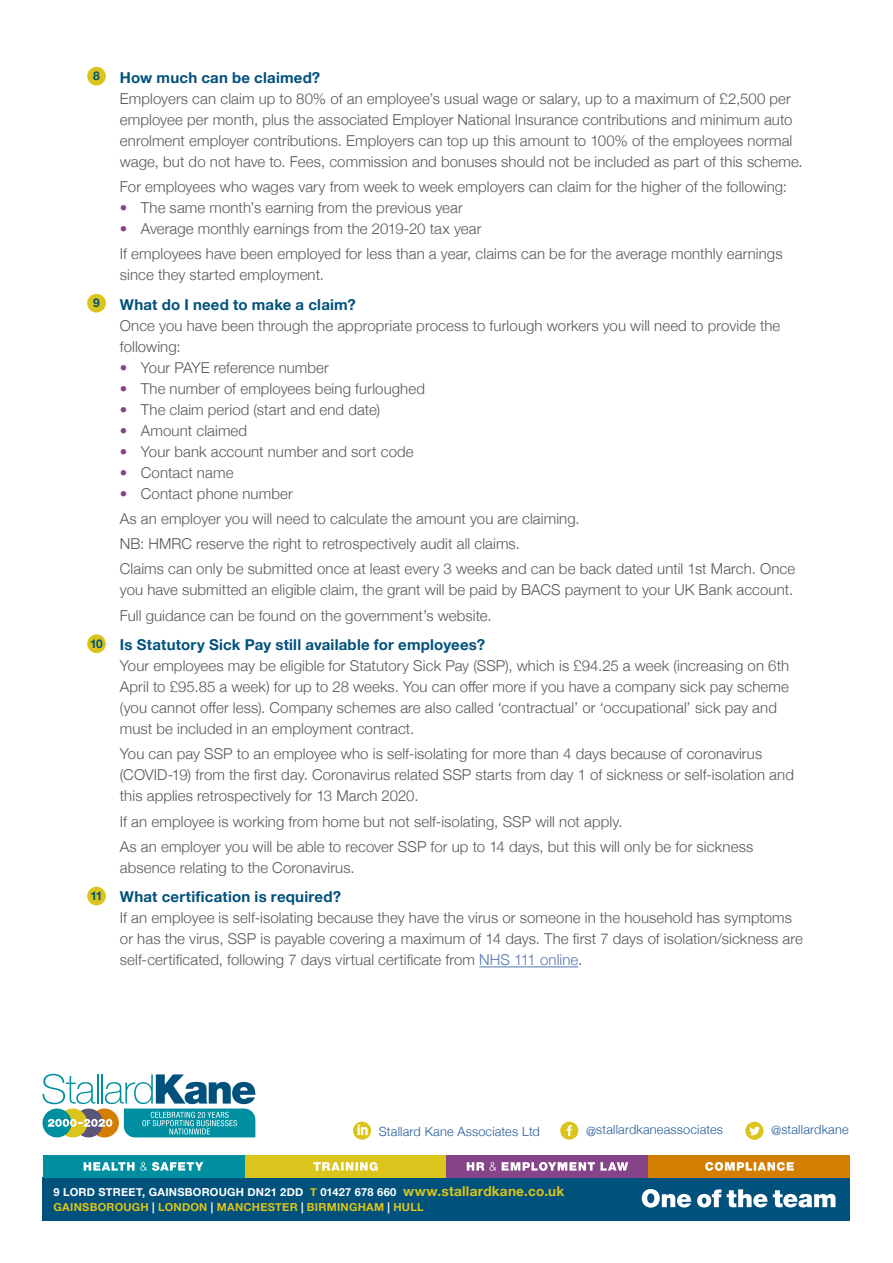
<style>
.page{position:relative;width:893px;height:1263px;background:#fff}
.page>*{position:absolute;margin:0;border:0;box-sizing:border-box;transform-origin:0 0}
.t1{font:300 15px/21px "Helvetica Neue";letter-spacing:.005em;color:#575756}
.t2{font:300 12.75px "Helvetica Neue";letter-spacing:.015em;color:#275b9b}
.t3{font:700 12px "Helvetica Neue";color:#00517c}
.t4{font:700 11.1px/15.6px "Helvetica Neue";letter-spacing:.02em;color:#fff}
.s1{font-weight:700;color:#00517c}
.s2{color:#854488}
.s3{color:#5576af}
.s4{color:#dbc41b}
.s5{font-size:13.65px;color:#dbc41b}
</style>
<div class="page">
<svg style="left:43px;top:1074px;width:212px;height:63px"></svg>
<div style="left:43px;top:1177px;width:807px;height:44px;background:#00517c"></div>
<div style="left:43px;top:1155px;width:201px;height:22px;background:#008fa0"></div>
<svg style="left:84px;top:1162px;width:119px;height:9px"></svg>
<div style="left:244px;top:1155px;width:202px;height:22px;background:#dbc41b"></div>
<svg style="left:313px;top:1162px;width:65px;height:9px"></svg>
<div style="left:446px;top:1155px;width:202px;height:22px;background:#854488"></div>
<svg style="left:467px;top:1162px;width:161px;height:9px"></svg>
<div style="left:648px;top:1155px;width:202px;height:22px;background:#d47e00"></div>
<svg style="left:705px;top:1162px;width:89px;height:9px"></svg>
<svg style="left:642px;top:1189px;width:49px;height:18px"></svg>
<svg style="left:697px;top:1189px;width:24px;height:18px"></svg>
<svg style="left:727px;top:1189px;width:40px;height:18px"></svg>
<svg style="left:773px;top:1190px;width:62px;height:17px"></svg>
<hr style="left:479px;top:966px;width:99px;height:1px;background:#5576af">
<div style="left:87px;top:67px;width:19px;height:19px;background:#dbc41b;border-radius:50%"></div>
<div style="left:87px;top:294px;width:19px;height:19px;background:#dbc41b;border-radius:50%"></div>
<div style="left:87px;top:634px;width:19px;height:19px;background:#dbc41b;border-radius:50%"></div>
<div style="left:87px;top:887px;width:19px;height:18px;background:#dbc41b;border-radius:50%"></div>
<svg style="left:353px;top:1121px;width:18px;height:19px"></svg>
<svg style="left:560px;top:1121px;width:18px;height:19px"></svg>
<svg style="left:745px;top:1122px;width:18px;height:18px"></svg>
<p class="t3" style="left:93px;top:67px;width:8px">8</p>
<p class="t1" style="left:120px;top:66px;width:684px"><span class="s1">How much can be claimed?<br></span>Employers can claim up to 80% of an employee’s usual wage or salary, up to a maximum of £2,500 per employee per month, plus the associated Employer National Insurance contributions and minimum auto enrolment employer contributions. Employers can top up this amount to 100% of the employees normal wage, but do not have to. Fees, commission and bonuses should not be included as part of this scheme.</p>
<p class="t1" style="left:120px;top:175px;width:669px">For employees who wages vary from week to week employers can claim for the higher of the following:</p>
<p class="t1" style="left:120px;top:196px;width:345px"><span class="s2">•</span> The same month’s earning from the previous year</p>
<p class="t1" style="left:120px;top:217px;width:363px"><span class="s2">•</span> Average monthly earnings from the 2019-20 tax year</p>
<p class="t1" style="left:120px;top:242px;width:664px">If employees have been employed for less than a year, claims can be for the average monthly earnings since they started employment.</p>
<p class="t3" style="left:93px;top:294px;width:8px">9</p>
<p class="t1" style="left:120px;top:293px;width:662px"><span class="s1">What do I need to make a claim?<br></span>Once you have been through the appropriate process to furlough workers you will need to provide the following:</p>
<p class="t1" style="left:120px;top:356px;width:211px"><span class="s2">•</span> Your PAYE reference number</p>
<p class="t1" style="left:120px;top:377px;width:307px"><span class="s2">•</span> The number of employees being furloughed</p>
<p class="t1" style="left:120px;top:398px;width:262px"><span class="s2">•</span> The claim period (start and end date)</p>
<p class="t1" style="left:120px;top:419px;width:129px"><span class="s2">•</span> Amount claimed</p>
<p class="t1" style="left:120px;top:440px;width:295px"><span class="s2">•</span> Your bank account number and sort code</p>
<p class="t1" style="left:120px;top:461px;width:115px"><span class="s2">•</span> Contact name</p>
<p class="t1" style="left:120px;top:482px;width:174px"><span class="s2">•</span> Contact phone number</p>
<p class="t1" style="left:120px;top:507px;width:461px">As an employer you will need to calculate the amount you are claiming.</p>
<p class="t1" style="left:120px;top:532px;width:401px">NB: HMRC reserve the right to retrospectively audit all claims.</p>
<p class="t1" style="left:120px;top:557px;width:677px">Claims can only be submitted once at least every 3 weeks and can be back dated until 1st March. Once you have submitted an eligible claim, the grant will be paid by BACS payment to your UK Bank account.</p>
<p class="t1" style="left:120px;top:604px;width:373px">Full guidance can be found on the government’s website.</p>
<p class="t3" style="left:90px;top:634px;width:14px">10</p>
<p class="t1" style="left:120px;top:633px;width:671px"><span class="s1">Is Statutory Sick Pay still available for employees?<br></span>Your employees may be eligible for Statutory Sick Pay (SSP), which is £94.25 a week (increasing on 6th April to £95.85 a week) for up to 28 weeks. You can offer more if you have a company sick pay scheme (you cannot offer less). Company schemes are also called ‘contractual’ or ‘occupational’ sick pay and must be included in an employment contract.</p>
<p class="t1" style="left:120px;top:742px;width:675px">You can pay SSP to an employee who is self-isolating for more than 4 days because of coronavirus (COVID-19) from the first day. Coronavirus related SSP starts from day 1 of sickness or self-isolation and this applies retrospectively for 13 March 2020.</p>
<p class="t1" style="left:120px;top:810px;width:504px">If an employee is working from home but not self-isolating, SSP will not apply.</p>
<p class="t1" style="left:120px;top:835px;width:635px">As an employer you will be able to recover SSP for up to 14 days, but this will only be for sickness absence relating to the Coronavirus.</p>
<p class="t3" style="left:91px;top:886px;width:14px">11</p>
<p class="t1" style="left:120px;top:885px;width:685px"><span class="s1">What certification is required?<br></span>If an employee is self-isolating because they have the virus or someone in the household has symptoms or has the virus, SSP is payable covering a maximum of 14 days. The first 7 days of isolation/sickness are self-certificated, following 7 days virtual certificate from <span class="s3">NHS 111 online</span>.</p>
<p class="t2" style="left:379px;top:1121px;width:163px">Stallard Kane Associates Ltd</p>
<p class="t2" style="left:586px;top:1119px;width:139px">@stallardkaneassociates</p>
<p class="t2" style="left:771px;top:1119px;width:79px">@stallardkane</p>
<p class="t4" style="left:54px;top:1184px;width:512px">9 LORD STREET, GAINSBOROUGH DN21 2DD <span class="s4">T</span> 01427 678 660 <span class="s5">www.stallardkane.co.uk<br></span><span class="s4">GAINSBOROUGH</span> | <span class="s4">LONDON</span> | <span class="s4">MANCHESTER</span> | <span class="s4">BIRMINGHAM</span> | <span class="s4">HULL</span></p>
</div>
